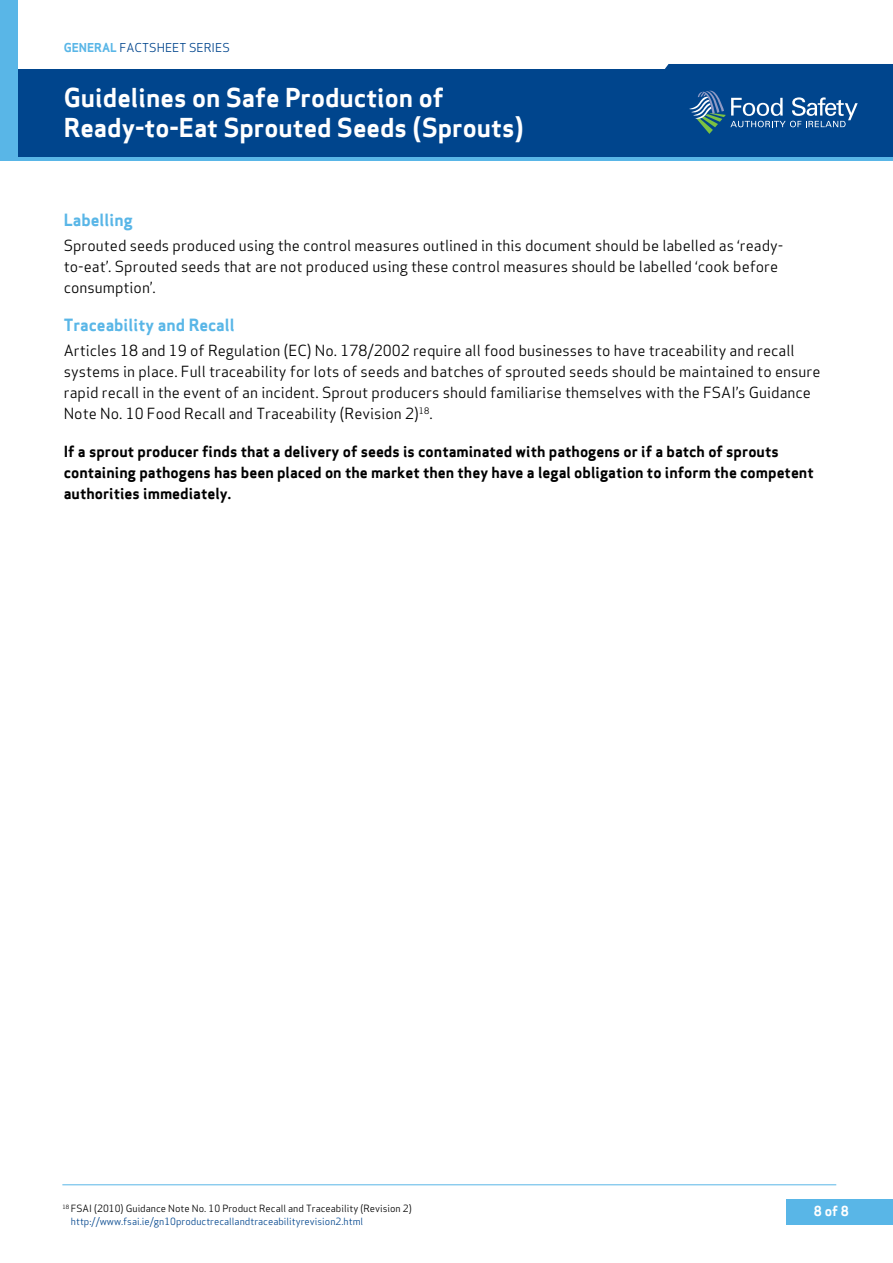
<style>
.page{position:relative;width:893px;height:1263px;background:#fff}
.page>*{position:absolute;margin:0;border:0;box-sizing:border-box;transform-origin:0 0}
.t1{font:25.5px/30px "Apex Sans Bold T";color:#fff}
.t2{font:16.5px "Apex Sans Bold T";color:#59b6e7}
.t3{font:15px/21px "Apex Sans Book T";color:#000}
.t4{font:15px/21px "Apex Sans Bold T";color:#000}
.t5{font:13.5px "Apex Sans Bold T";color:#fff}
.t6{font:12px "Apex Sans Book T";color:#00458d}
.t7{font:9.75px/12.8px "Apex Sans Book T";color:#000}
.s1{font-family:"Apex Sans Bold T";color:#59b6e7}
.s2{color:#00458d}
</style>
<div class="page">
<div style="left:787px;top:1199px;width:106px;height:26px;background:#59b6e7"></div>
<div style="left:0;top:70px;width:893px;height:87px;background:#00458d"></div>
<svg style="left:599px;top:64px;width:294px;height:70px"></svg>
<hr style="left:0;top:157px;width:893px;height:3px;background:#59b6e7">
<div style="left:0;top:0;width:17px;height:158px;background:#59b6e7"></div>
<hr style="left:62px;top:1184px;width:774px;height:1px;background:#59b6e7">
<p class="t6" style="left:64px;top:40px;width:168px"><span class="s1">GENERAL</span> FACTSHEET SERIES</p>
<h1 class="t1" style="left:64px;top:83px;width:462px">Guidelines on Safe Production of<br>Ready-to-Eat Sprouted Seeds (Sprouts)</h1>
<p class="t2" style="left:64px;top:209px;width:71px">Labelling</p>
<p class="t3" style="left:64px;top:235px;width:721px">Sprouted seeds produced using the control measures outlined in this document should be labelled as ‘ready&shy;to-eat’. Sprouted seeds that are not produced using these control measures should be labelled ‘cook before consumption’.</p>
<p class="t2" style="left:64px;top:314px;width:172px">Traceability and Recall</p>
<p class="t3" style="left:64px;top:340px;width:758px">Articles 18 and 19 of Regulation (EC) No. 178/2002 require all food businesses to have traceability and recall systems in place. Full traceability for lots of seeds and batches of sprouted seeds should be maintained to ensure rapid recall in the event of an incident. Sprout producers should familiarise themselves with the FSAI’s Guidance Note No. 10 Food Recall and Traceability (Revision 2)<sup>18</sup>.</p>
<p class="t4" style="left:64px;top:441px;width:751px">If a sprout producer finds that a delivery of seeds is contaminated with pathogens or if a batch of sprouts containing pathogens has been placed on the market then they have a legal obligation to inform the competent authorities immediately.</p>
<p class="t7" style="left:71px;top:1202px;width:342px;text-indent:-9px"><sup>18</sup> FSAI (2010) Guidance Note No. 10 Product Recall and Traceability (Revision 2) <span class="s2">http://www.fsai.ie/gn10productrecallandtraceabilityrevision2.html</span></p>
<p class="t5" style="left:814px;top:1202px;width:37px">8 of 8</p>
</div>
